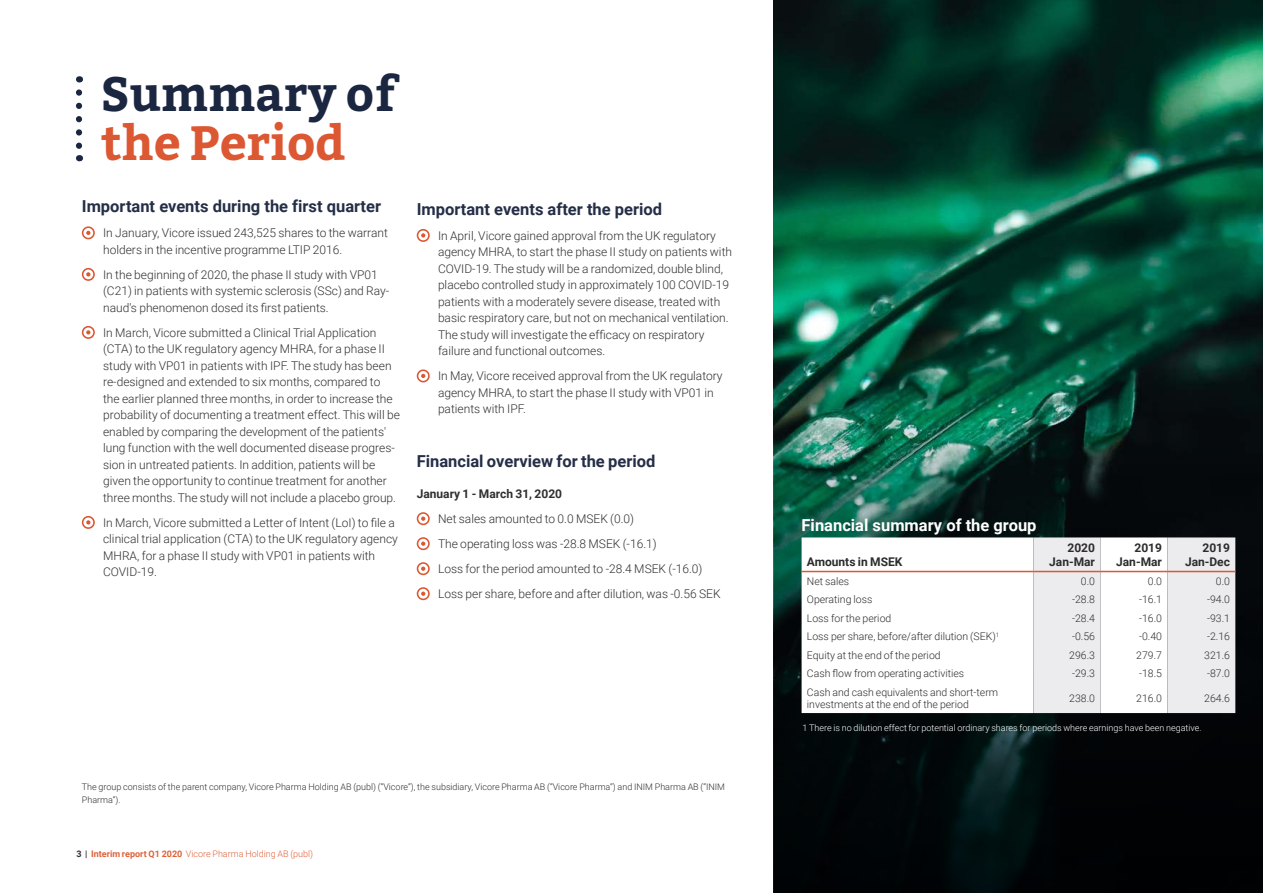
<style>
.page{position:relative;width:1263px;height:893px;background:#fff}
.page>*{position:absolute;margin:0;border:0;box-sizing:border-box;transform-origin:0 0}
.Vicore_-_Rubrik_1{font:700 48px/49.5px "Bitter";color:#1b2741}
.Vicore_-_Rubrik_2{font:700 16.5px "Roboto";color:#252e47}
.Vicore_-_punktlista{font:700 16.5px "Roboto";color:#252e47}
.Vicore_-_Rubrik_2-2{font:700 16.5px "Roboto";color:#fff}
.Vicore_-_punktlista-2{font:300 12px/16.5px "Roboto";color:#312f30}
.Tabell_H1_höger{font:700 12px/14.4px "Roboto";color:#2e2b2c;text-align:right}
.Vicore_-_Rubrik_3{font:700 12px "Roboto";color:#312f30}
.Tabell_H1{font:700 12px "Roboto";color:#2e2b2c}
.Tabell_bröd{font:300 10.5px/12px "Roboto";color:#2e2b2c}
.Tabell_-_bröd_höger{font:300 10.5px "Roboto";color:#2e2b2c}
.Vicore_-_fotnötter{font:300 9px/13.5px "Roboto";color:#312f30}
.Vicore_-_fotnötter-2{font:300 9px "Roboto";color:#fff}
.t1{font:300 9px "Roboto";color:#df613a}
.s1{color:#dc5833}
.s2{font-weight:700;color:#312f30}
.s3{font-weight:700}
</style>
<div class="page">
<img style="left:774px;top:0;width:489px;height:368px">
<svg style="left:774px;top:368px;width:489px;height:525px;background:#08211d"></svg>
<svg style="left:76px;top:92px;width:6px;height:69px"></svg>
<div style="left:82px;top:226px;width:13px;height:13px;border:2px solid #dc5833;border-radius:50%"></div>
<svg style="left:86px;top:231px;width:4px;height:4px"></svg>
<div style="left:82px;top:268px;width:13px;height:13px;border:2px solid #dc5833;border-radius:50%"></div>
<svg style="left:86px;top:272px;width:4px;height:5px"></svg>
<div style="left:82px;top:326px;width:13px;height:13px;border:2px solid #dc5833;border-radius:50%"></div>
<svg style="left:86px;top:330px;width:4px;height:5px"></svg>
<div style="left:82px;top:516px;width:13px;height:13px;border:2px solid #dc5833;border-radius:50%"></div>
<svg style="left:86px;top:520px;width:4px;height:5px"></svg>
<svg style="left:801px;top:537px;width:232px;height:176px"></svg>
<svg style="left:1033px;top:537px;width:202px;height:176px"></svg>
<hr style="left:801px;top:571px;width:232px;height:1px;background:#dc5833">
<hr style="left:1033px;top:571px;width:67px;height:1px;background:#dc5833">
<hr style="left:1100px;top:571px;width:67px;height:1px;background:#dc5833">
<hr style="left:1167px;top:571px;width:68px;height:1px;background:#dc5833">
<div style="left:417px;top:229px;width:13px;height:13px;border:2px solid #dc5833;border-radius:50%"></div>
<svg style="left:421px;top:233px;width:4px;height:5px"></svg>
<div style="left:417px;top:369px;width:13px;height:13px;border:2px solid #dc5833;border-radius:50%"></div>
<svg style="left:421px;top:374px;width:4px;height:4px"></svg>
<div style="left:417px;top:512px;width:13px;height:13px;border:2px solid #dc5833;border-radius:50%"></div>
<svg style="left:421px;top:517px;width:4px;height:4px"></svg>
<div style="left:417px;top:537px;width:13px;height:13px;border:2px solid #dc5833;border-radius:50%"></div>
<svg style="left:421px;top:542px;width:4px;height:4px"></svg>
<div style="left:417px;top:562px;width:13px;height:13px;border:2px solid #dc5833;border-radius:50%"></div>
<svg style="left:421px;top:567px;width:4px;height:4px"></svg>
<div style="left:417px;top:587px;width:13px;height:13px;border:2px solid #dc5833;border-radius:50%"></div>
<svg style="left:421px;top:592px;width:4px;height:4px"></svg>
<p class="Vicore_-_Rubrik_1" style="left:101px;top:69px;width:297px">Summary of <span class="s1">the Period</span></p>
<p class="Vicore_-_Rubrik_2" style="left:82px;top:195px;width:301px">Important events during the first quarter</p>
<p class="Vicore_-_punktlista-2" style="left:103px;top:224px;width:286px">In January, Vicore issued 243,525 shares to the warrant holders in the incentive programme LTIP 2016.</p>
<p class="Vicore_-_punktlista-2" style="left:103px;top:266px;width:288px">In the beginning of 2020, the phase II study with VP01 (C21) in patients with systemic sclerosis (SSc) and Ray&shy;naud's phenomenon dosed its first patients.</p>
<p class="Vicore_-_punktlista-2" style="left:103px;top:324px;width:298px">In March, Vicore submitted a Clinical Trial Application (CTA) to the UK regulatory agency MHRA, for a phase II study with VP01 in patients with IPF. The study has been re-designed and extended to six months, compared to the earlier planned three months, in order to increase the probability of documenting a treatment effect. This will be enabled by comparing the development of the patients' lung function with the well documented disease progres&shy;sion in untreated patients. In addition, patients will be given the opportunity to continue treatment for another three months. The study will not include a placebo group.</p>
<p class="Vicore_-_punktlista-2" style="left:103px;top:514px;width:296px">In March, Vicore submitted a Letter of Intent (LoI) to file a clinical trial application (CTA) to the UK regulatory agency MHRA, for a phase II study with VP01 in patients with COVID-19.</p>
<p class="Vicore_-_Rubrik_2" style="left:417px;top:197px;width:247px">Important events after the period</p>
<p class="Vicore_-_punktlista-2" style="left:438px;top:227px;width:296px">In April, Vicore gained approval from the UK regulatory agency MHRA, to start the phase II study on patients with COVID-19. The study will be a randomized, double blind, placebo controlled study in approximately 100 COVID-19 patients with a moderately severe disease, treated with basic respiratory care, but not on mechanical ventilation.<br>The study will investigate the efficacy on respiratory failure and functional outcomes.</p>
<p class="Vicore_-_punktlista-2" style="left:438px;top:367px;width:286px">In May, Vicore received approval from the UK regulatory agency MHRA, to start the phase II study with VP01 in patients with IPF.</p>
<p class="Vicore_-_punktlista" style="left:417px;top:449px;width:240px">Financial overview for the period</p>
<p class="Vicore_-_Rubrik_3" style="left:417px;top:485px;width:147px">January 1 - March 31, 2020</p>
<p class="Vicore_-_punktlista-2" style="left:438px;top:510px;width:198px">Net sales amounted to 0.0 MSEK (0.0)</p>
<p class="Vicore_-_punktlista-2" style="left:438px;top:535px;width:220px">The operating loss was -28.8 MSEK (-16.1)</p>
<p class="Vicore_-_punktlista-2" style="left:438px;top:560px;width:266px">Loss for the period amounted to -28.4 MSEK (-16.0)</p>
<p class="Vicore_-_punktlista-2" style="left:438px;top:585px;width:284px">Loss per share, before and after dilution, was -0.56 SEK</p>
<p class="Vicore_-_fotnötter" style="left:82px;top:779px;width:645px">The group consists of the parent company, Vicore Pharma Holding AB (publ) (“Vicore”), the subsidiary, Vicore Pharma AB (“Vicore Pharma”) and INIM Pharma AB (“INIM<br>Pharma”).</p>
<p class="t1" style="left:77px;top:847px;width:238px"><span class="s2">3 |</span> <span class="s3">Interim report Q1 2020</span> Vicore Pharma Holding AB (publ)</p>
<p class="Vicore_-_Rubrik_2-2" style="left:801px;top:514px;width:236px">Financial summary of the group</p>
<p class="Tabell_H1" style="left:807px;top:553px;width:97px">Amounts in MSEK</p>
<p class="Vicore_-_punktlista-2" style="left:868px;top:551px;width:35px">(-0.40)</p>
<p class="Tabell_H1_höger" style="left:1049px;top:540px;width:47px">2020<br>Jan-Mar</p>
<p class="Tabell_H1_höger" style="left:1116px;top:540px;width:47px">2019<br>Jan-Mar</p>
<p class="Tabell_H1_höger" style="left:1185px;top:540px;width:47px">2019<br>Jan-Dec</p>
<p class="Tabell_bröd" style="left:807px;top:575px;width:44px">Net sales</p>
<p class="Tabell_-_bröd_höger" style="left:1081px;top:574px;width:16px">0.0</p>
<p class="Tabell_-_bröd_höger" style="left:1148px;top:574px;width:16px">0.0</p>
<p class="Tabell_-_bröd_höger" style="left:1216px;top:574px;width:16px">0.0</p>
<p class="Tabell_bröd" style="left:807px;top:593px;width:67px">Operating loss</p>
<p class="Tabell_-_bröd_höger" style="left:1072px;top:592px;width:24px">-28.8</p>
<p class="Tabell_-_bröd_höger" style="left:1139px;top:592px;width:24px">-16.1</p>
<p class="Tabell_-_bröd_höger" style="left:1207px;top:592px;width:24px">-94.0</p>
<p class="Tabell_bröd" style="left:807px;top:612px;width:86px">Loss for the period</p>
<p class="Tabell_-_bröd_höger" style="left:1072px;top:611px;width:24px">-28.4</p>
<p class="Tabell_-_bröd_höger" style="left:1139px;top:611px;width:24px">-16.0</p>
<p class="Tabell_-_bröd_höger" style="left:1207px;top:611px;width:24px">-93.1</p>
<p class="Tabell_bröd" style="left:807px;top:630px;width:194px">Loss per share, before/after dilution (SEK)<sup>1</sup></p>
<p class="Tabell_-_bröd_höger" style="left:1072px;top:629px;width:24px">-0.56</p>
<p class="Tabell_-_bröd_höger" style="left:1139px;top:629px;width:24px">-0.40</p>
<p class="Tabell_-_bröd_höger" style="left:1207px;top:629px;width:24px">-2.16</p>
<p class="Tabell_bröd" style="left:807px;top:649px;width:135px">Equity at the end of the period</p>
<p class="Tabell_-_bröd_höger" style="left:1069px;top:648px;width:27px">296.3</p>
<p class="Tabell_-_bröd_höger" style="left:1136px;top:648px;width:27px">279.7</p>
<p class="Tabell_-_bröd_höger" style="left:1204px;top:648px;width:27px">321.6</p>
<p class="Tabell_bröd" style="left:807px;top:667px;width:159px">Cash flow from operating activities</p>
<p class="Tabell_-_bröd_höger" style="left:1072px;top:666px;width:24px">-29.3</p>
<p class="Tabell_-_bröd_höger" style="left:1139px;top:666px;width:24px">-18.5</p>
<p class="Tabell_-_bröd_höger" style="left:1207px;top:666px;width:24px">-87.0</p>
<p class="Tabell_bröd" style="left:807px;top:686px;width:193px">Cash and cash equivalents and short-term investments at the end of the period</p>
<p class="Tabell_-_bröd_höger" style="left:1069px;top:691px;width:27px">238.0</p>
<p class="Tabell_-_bröd_höger" style="left:1136px;top:691px;width:27px">216.0</p>
<p class="Tabell_-_bröd_höger" style="left:1204px;top:691px;width:27px">264.6</p>
<p class="Vicore_-_fotnötter-2" style="left:803px;top:721px;width:400px">1 There is no dilution effect for potential ordinary shares for periods where earnings have been negative.</p>
</div>
